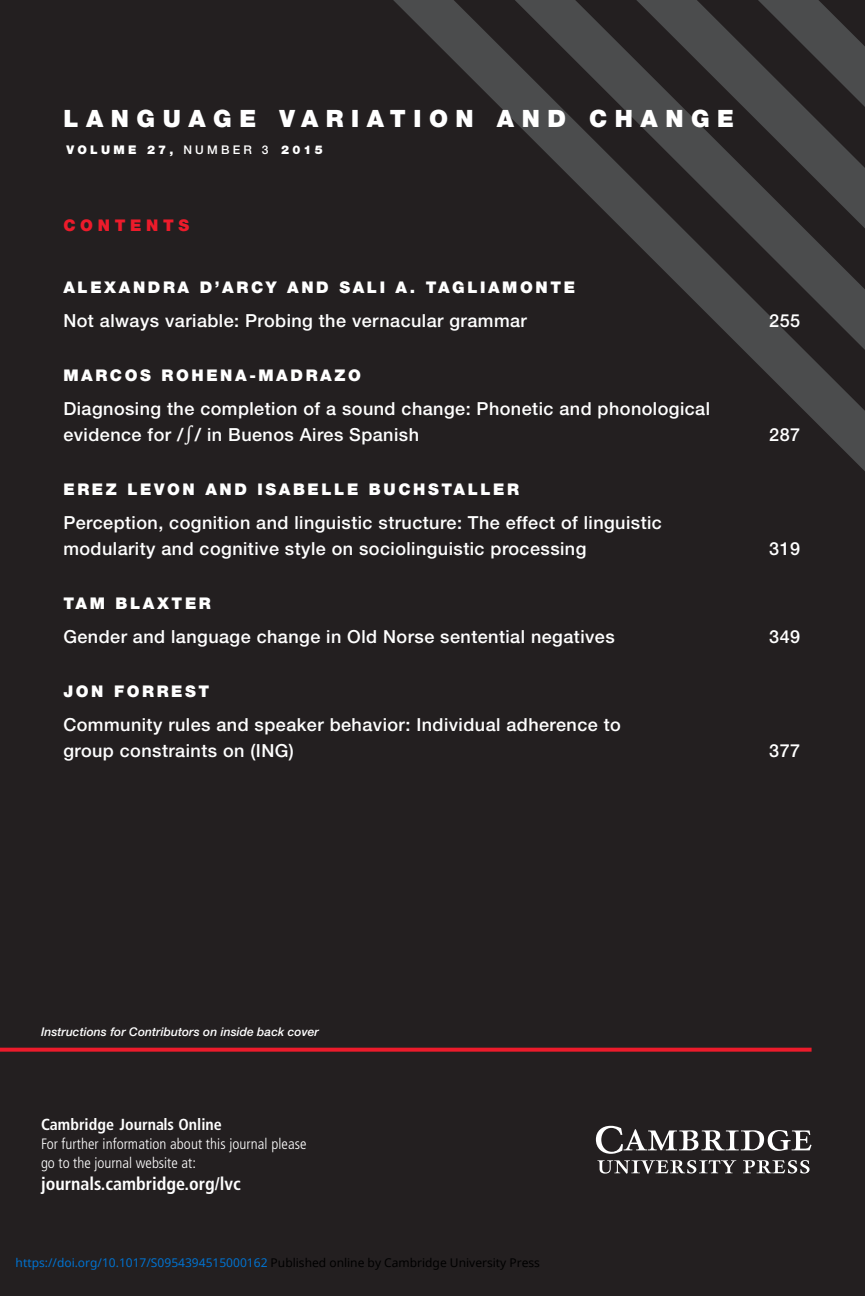
<style>
.page{position:relative;width:865px;height:1296px;background:#fff}
.page>*{position:absolute;margin:0;border:0;box-sizing:border-box;transform-origin:0 0}
.t1{font:900 24px "Helvetica Neue";letter-spacing:.315em;color:#fff}
.t2{font:500 18px/26px "Helvetica Neue";letter-spacing:.025em;color:#fff}
.t3{font:700 condensed 18px "Frutiger";color:#fff}
.t4{font:900 16.2px "Helvetica Neue";letter-spacing:.16em;color:#fff}
.t5{font:900 16.2px "Helvetica Neue";letter-spacing:.29em;color:#ec1b2b}
.t6{font:700 condensed 16px "Frutiger";color:#fff}
.t7{font:300 condensed 15px/19px "Frutiger";letter-spacing:.005em;color:#fff}
.t8{font:12px "Noto Sans";color:#0172cf}
.t9{font:italic 500 12px "Helvetica Neue";letter-spacing:.005em;color:#fff}
.t10{font:900 12px "Helvetica Neue";letter-spacing:.27em;color:#fff}
.s1{font-weight:500}
.s2{font-family:"Cambria Math";font-weight:400}
.s3{color:#000}
</style>
<div class="page">
<div style="left:0;top:0;width:864px;height:1296px;background:#231f20"></div>
<svg style="left:393px;top:0;width:103px;height:103px"></svg>
<svg style="left:496px;top:0;width:122px;height:224px"></svg>
<svg style="left:618px;top:0;width:121px;height:345px"></svg>
<svg style="left:739px;top:0;width:125px;height:470px"></svg>
<svg style="left:595px;top:1126px;width:216px;height:28px"></svg>
<svg style="left:597px;top:1160px;width:138px;height:14px"></svg>
<svg style="left:743px;top:1160px;width:66px;height:14px"></svg>
<svg style="left:0;top:1048px;width:811px;height:4px;background:#db1b2a"></svg>
<h1 class="t1" style="left:63px;top:110px;width:671px">LANGUAGE VARIATION AND CHANGE</h1>
<p class="t10" style="left:66px;top:146px;width:258px">VOLUME 27, <span class="s1">NUMBER 3</span> 2015</p>
<p class="t5" style="left:63px;top:220px;width:127px">CONTENTS</p>
<p class="t4" style="left:63px;top:282px;width:513px">ALEXANDRA D’ARCY AND SALI A. TAGLIAMONTE</p>
<p class="t2" style="left:63px;top:309px;width:465px">Not always variable: Probing the vernacular grammar</p>
<p class="t2" style="left:768px;top:309px;width:32px">255</p>
<p class="t4" style="left:63px;top:370px;width:299px">MARCOS ROHENA-MADRAZO</p>
<p class="t2" style="left:63px;top:397px;width:647px">Diagnosing the completion of a sound change: Phonetic and phonological evidence for /<span class="s2">∫</span>/ in Buenos Aires Spanish</p>
<p class="t2" style="left:768px;top:423px;width:32px">287</p>
<p class="t4" style="left:63px;top:484px;width:457px">EREZ LEVON AND ISABELLE BUCHSTALLER</p>
<p class="t2" style="left:63px;top:511px;width:599px">Perception, cognition and linguistic structure: The effect of linguistic modularity and cognitive style on sociolinguistic processing</p>
<p class="t2" style="left:768px;top:537px;width:32px">319</p>
<p class="t4" style="left:63px;top:598px;width:149px">TAM BLAXTER</p>
<p class="t2" style="left:63px;top:625px;width:552px">Gender and language change in Old Norse sentential negatives</p>
<p class="t2" style="left:768px;top:625px;width:32px">349</p>
<p class="t4" style="left:63px;top:686px;width:147px">JON FORREST</p>
<p class="t2" style="left:63px;top:713px;width:558px">Community rules and speaker behavior: Individual adherence to group constraints on (ING)</p>
<p class="t2" style="left:768px;top:739px;width:32px">377</p>
<p class="t9" style="left:41px;top:1027px;width:279px">Instructions for Contributors on inside back cover</p>
<p class="t6" style="left:41px;top:1118px;width:182px">Cambridge Journals Online</p>
<p class="t7" style="left:41px;top:1136px;width:267px">For further information about this journal please go to the journal website at:</p>
<p class="t3" style="left:41px;top:1177px;width:201px">journals.cambridge.org/lvc</p>
<p class="t8" style="left:16px;top:1255px;width:525px">https://doi.org/10.1017/S0954394515000162 <span class="s3">Published online by Cambridge University Press</span></p>
</div>
